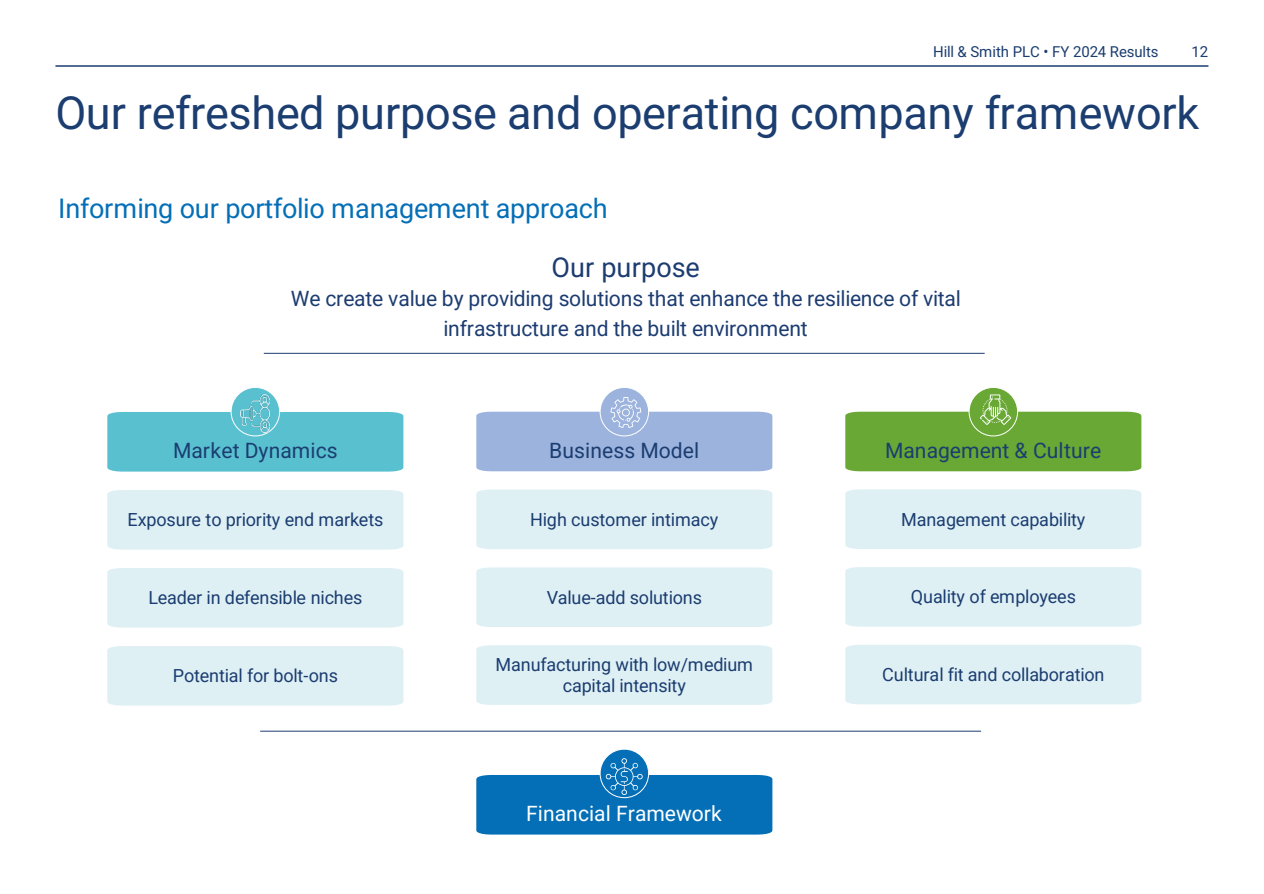
<style>
.page{position:relative;width:1264px;height:894px;background:#fff}
.page>*{position:absolute;margin:0;border:0;box-sizing:border-box;transform-origin:0 0}
.t1{font:45px "Roboto";letter-spacing:-.01em;color:#1b3d70}
.t2{font:27px "Roboto";letter-spacing:-.005em;color:#046fb7}
.t3{font:27px "Roboto";color:#1c3c71}
.t4{font:21px/29.8px "Roboto";letter-spacing:-.005em;color:#1c3c71;text-align:center}
.t5{font:21px "Roboto";letter-spacing:.005em;color:#1b3d70}
.t6{font:21px "Roboto";letter-spacing:.005em;color:#fff}
.t7{font:18px/21.6px "Roboto";letter-spacing:-.01em;color:#1b3d70;text-align:center}
.Slide{font:15px "Roboto";letter-spacing:-.01em;color:#1b3d70}
</style>
<div class="page">
<hr style="left:56px;top:66px;width:1152px;height:1px;background:#1b3d70">
<svg style="left:968px;top:387px;width:49px;height:49px"></svg>
<svg style="left:600px;top:387px;width:48px;height:49px"></svg>
<svg style="left:476px;top:397px;width:296px;height:74px"></svg>
<div style="left:845px;top:645px;width:296px;height:59px;background:#dff0f5"></div>
<div style="left:476px;top:645px;width:296px;height:59px;background:#dff0f5"></div>
<div style="left:476px;top:489px;width:296px;height:60px;background:#dff0f5"></div>
<div style="left:845px;top:489px;width:296px;height:60px;background:#dff0f5"></div>
<div style="left:476px;top:567px;width:296px;height:60px;background:#dff0f5"></div>
<div style="left:845px;top:567px;width:296px;height:59px;background:#dff0f5"></div>
<div style="left:600px;top:749px;width:48px;height:48px;background:#046fb7;border-radius:50%"></div>
<hr style="left:260px;top:730px;width:720px;height:1px;background:#1d3c71">
<hr style="left:264px;top:353px;width:720px;height:1px;background:#1d3c71">
<svg style="left:845px;top:394px;width:296px;height:77px"></svg>
<svg style="left:476px;top:758px;width:296px;height:76px"></svg>
<div style="left:107px;top:412px;width:296px;height:59px;background:#59c0d0"></div>
<div style="left:107px;top:646px;width:296px;height:59px;background:#dff0f5"></div>
<div style="left:107px;top:568px;width:296px;height:59px;background:#dff0f5"></div>
<div style="left:107px;top:490px;width:296px;height:59px;background:#dff0f5"></div>
<svg style="left:231px;top:387px;width:48px;height:49px"></svg>
<div style="left:231px;top:387px;width:49px;height:49px;border:1px solid #fff;border-radius:50%"></div>
<img style="left:240px;top:394px;width:29px;height:38px">
<p class="Slide" style="left:932px;top:41px;width:227px">Hill &amp; Smith PLC • FY 2024 Results</p>
<p class="Slide" style="left:1191px;top:41px;width:18px">12</p>
<h2 class="t1" style="left:56px;top:81px;width:1144px">Our refreshed purpose and operating company framework</h2>
<h2 class="t2" style="left:58px;top:189px;width:551px">Informing our portfolio management approach</h2>
<p class="t3" style="left:551px;top:248px;width:150px">Our purpose</p>
<p class="t4" style="left:290px;top:283px;width:671px">We create value by providing solutions that enhance the resilience of vital infrastructure and the built environment</p>
<p class="t5" style="left:173px;top:435px;width:166px">Market Dynamics</p>
<p class="t5" style="left:549px;top:435px;width:151px">Business Model</p>
<p class="t5" style="left:884px;top:435px;width:218px">Management &amp; Culture</p>
<p class="t7" style="left:127px;top:508px;width:257px">Exposure to priority end markets</p>
<p class="t7" style="left:530px;top:507px;width:189px">High customer intimacy</p>
<p class="t7" style="left:900px;top:507px;width:186px">Management capability</p>
<p class="t7" style="left:148px;top:586px;width:215px">Leader in defensible niches</p>
<p class="t7" style="left:546px;top:585px;width:157px">Value-add solutions</p>
<p class="t7" style="left:910px;top:585px;width:166px">Quality of employees</p>
<p class="t7" style="left:173px;top:664px;width:166px">Potential for bolt-ons</p>
<p class="t7" style="left:495px;top:652px;width:259px">Manufacturing with low/medium capital intensity</p>
<p class="t7" style="left:882px;top:663px;width:224px">Cultural fit and collaboration</p>
<p class="t6" style="left:526px;top:798px;width:197px">Financial Framework</p>
</div>
